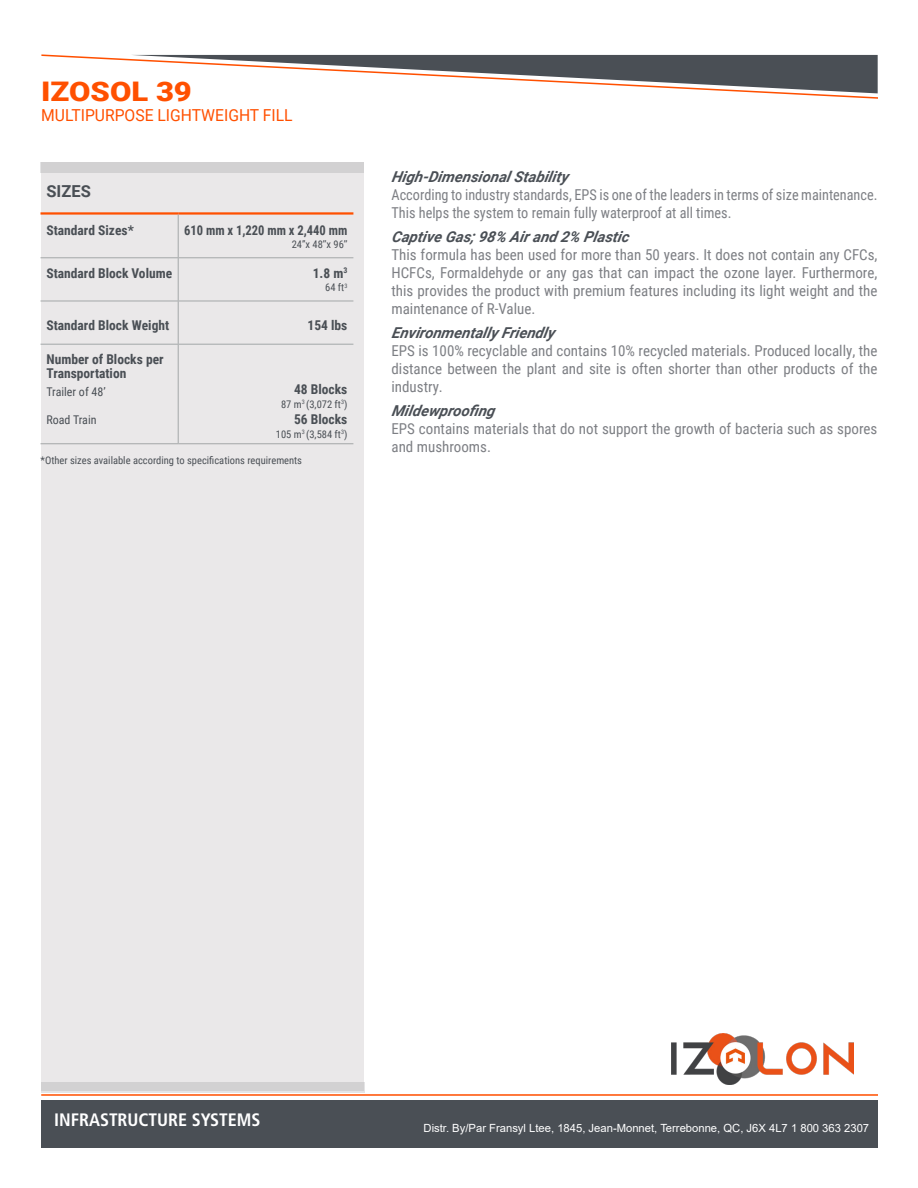
<style>
.page{position:relative;width:918px;height:1188px;background:#fff}
.page>*{position:absolute;margin:0;border:0;box-sizing:border-box;transform-origin:0 0}
.t1{font:900 27px "Roboto";color:#ff5000;scale:1.15 1}
.t2{font:700 condensed 18px "Frutiger LT Std";color:#fff}
.t3{font:16.5px "Roboto";color:#ff5000;scale:.95 1}
.t4{font:700 16.5px "Roboto";color:#4a4f55}
.t5{font:15px/18px "Roboto Condensed";color:#7d7f84;text-align:justify}
.t6{font:15px/18px "Roboto Condensed";color:#7d7f84;scale:.95 1}
.t7{font:italic 700 15px "Roboto";color:#4a4f55}
.t8{font:700 13.5px/13.5px "Roboto Condensed";color:#4a4f55}
.t9{font:700 13.5px "Roboto Condensed";color:#4a4f55;scale:.93 1}
.t10{font:12px "Roboto Condensed";color:#4a4f55}
.t11{font:11.25px "Arial";color:#fff}
.t12{font:10.5px "Roboto Condensed";color:#4a4f55}
</style>
<div class="page">
<div style="left:41px;top:1100px;width:836px;height:48px;background:#4a4f55"></div>
<hr style="left:41px;top:1094px;width:837px;height:2px;background:#ff5000">
<svg style="left:41px;top:54px;width:837px;height:45px"></svg>
<img style="left:671px;top:1033px;width:183px;height:52px">
<div style="left:41px;top:162px;width:323px;height:929px;background:#eae8e9"></div>
<div style="left:40px;top:163px;width:324px;height:10px;background:#d2d1d2"></div>
<hr style="left:40px;top:212px;width:138px;height:3px;background:#ff5000">
<hr style="left:178px;top:212px;width:175px;height:3px;background:#ff5000">
<hr style="left:178px;top:215px;width:1px;height:42px;background:#a3a7a8">
<hr style="left:178px;top:258px;width:1px;height:43px;background:#a3a7a8">
<hr style="left:178px;top:301px;width:1px;height:43px;background:#a3a7a8">
<hr style="left:178px;top:345px;width:1px;height:98px;background:#a3a7a8">
<hr style="left:40px;top:443px;width:138px;height:1px;background:#a3a7a8">
<hr style="left:178px;top:443px;width:175px;height:1px;background:#a3a7a8">
<hr style="left:40px;top:344px;width:138px;height:1px;background:#a3a7a8">
<hr style="left:178px;top:344px;width:175px;height:1px;background:#a3a7a8">
<hr style="left:40px;top:257px;width:138px;height:1px;background:#a3a7a8">
<hr style="left:178px;top:257px;width:175px;height:1px;background:#a3a7a8">
<hr style="left:40px;top:301px;width:138px;height:1px;background:#a3a7a8">
<hr style="left:178px;top:301px;width:175px;height:1px;background:#a3a7a8">
<div style="left:41px;top:1082px;width:323px;height:10px;background:#d2d1d2"></div>
<p class="t1" style="left:41px;top:73px;width:133px">IZOSOL 39</p>
<p class="t3" style="left:41px;top:104px;width:266px">MULTIPURPOSE LIGHTWEIGHT FILL</p>
<p class="t4" style="left:46px;top:180px;width:46px">SIZES</p>
<p class="t8" style="left:46px;top:223px;width:89px">Standard Sizes*</p>
<p class="t9" style="left:184px;top:220px;width:177px">610 mm x 1,220 mm x 2,440 mm</p>
<p class="t12" style="left:292px;top:237px;width:57px">24’’x 48’’x 96’’</p>
<p class="t8" style="left:46px;top:266px;width:127px">Standard Block Volume</p>
<p class="t8" style="left:313px;top:266px;width:36px">1.8 m<sup>3</sup></p>
<p class="t12" style="left:325px;top:280px;width:24px">64 ft<sup>3</sup></p>
<p class="t8" style="left:46px;top:318px;width:124px">Standard Block Weight</p>
<p class="t8" style="left:308px;top:318px;width:41px">154 lbs</p>
<p class="t8" style="left:46px;top:352px;width:119px">Number of Blocks per<br>Transportation</p>
<p class="t10" style="left:46px;top:383px;width:61px">Trailer of 48’</p>
<p class="t10" style="left:46px;top:412px;width:52px">Road Train</p>
<p class="t8" style="left:294px;top:382px;width:55px">48 Blocks</p>
<p class="t12" style="left:281px;top:397px;width:68px">87 m<sup>3</sup> (3,072 ft<sup>3</sup>)</p>
<p class="t8" style="left:294px;top:412px;width:55px">56 Blocks</p>
<p class="t12" style="left:276px;top:427px;width:73px">105 m<sup>3</sup> (3,584 ft<sup>3</sup>)</p>
<p class="t12" style="left:40px;top:453px;width:263px">*Other sizes available according to specifications requirements</p>
<p class="t7" style="left:392px;top:167px;width:178px">High-DimensionalStability</p>
<p class="t6" style="left:392px;top:186px;width:513px">According to industry standards, EPS is one of the leaders in terms of size maintenance.<br>This helps the system to remain fully waterproof at all times.</p>
<p class="t7" style="left:392px;top:227px;width:243px">Cap tive Gas; 98% A irand 2% Plastic</p>
<p class="t5" style="left:392px;top:246px;width:488px">This formula has been used for more than 50 years. It does not contain any CFCs, HCFCs, Formaldehyde or any gas that can impact the ozone layer. Furthermore, this provides the product with premium features including its light weight and the maintenance of R-Value.</p>
<p class="t7" style="left:392px;top:323px;width:164px">Environmentally Friendly</p>
<p class="t5" style="left:392px;top:342px;width:487px">EPS is 100% recyclable and contains 10% recycled materials. Produced locally, the distance between the plant and site is often shorter than other products of the industry.</p>
<p class="t7" style="left:392px;top:401px;width:105px">Mildewp roofing</p>
<p class="t5" style="left:392px;top:420px;width:487px">EPS contains materials that do not support the growth of bacteria such as spores and mushrooms.</p>
<p class="t2" style="left:54px;top:1109px;width:208px">INFRASTRUCTURE SYSTEMS</p>
<p class="t11" style="left:424px;top:1121px;width:447px">Distr. By/Par Fransyl Ltee, 1845, Jean-Monnet, Terrebonne, QC, J6X 4L7 1 800 363 2307</p>
</div>
